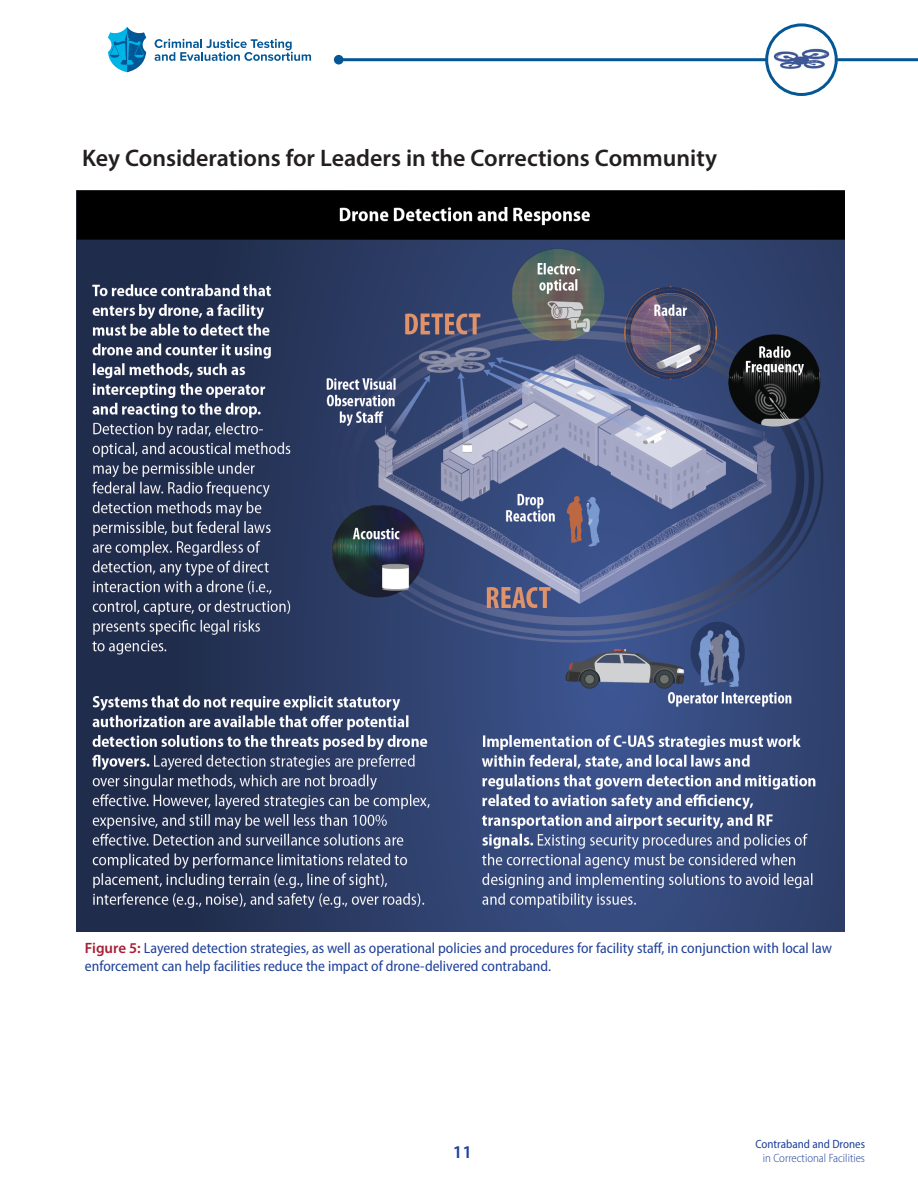
<style>
.page{position:relative;width:918px;height:1188px;background:#fff}
.page>*{position:absolute;margin:0;border:0;box-sizing:border-box;transform-origin:0 0}
.t1{font:600 24px "Myriad Pro";color:#231f20}
.t2{font:600 18px "Myriad Pro";color:#1f419a}
.t3{font:semi-condensed 15px/18px "Myriad Pro";color:#1f419a}
.t4{font:300 semi-condensed 12px "Myriad Pro";color:#1f419a}
.t5{font:semi-condensed 12px "Myriad Pro";color:#1f419a}
.s1{font-weight:600;font-stretch:normal;color:#a62035}
</style>
<div class="page">
<hr style="left:339px;top:58px;width:579px;height:3px;background:#035796">
<div style="left:334px;top:55px;width:10px;height:10px;background:#035796;border-radius:50%"></div>
<svg style="left:155px;top:39px;width:156px;height:22px"></svg>
<svg style="left:108px;top:27px;width:38px;height:45px"></svg>
<img style="left:767px;top:25px;width:69px;height:69px;border-radius:35px">
<div style="left:765px;top:23px;width:73px;height:73px;border:3px solid #035796;border-radius:50%"></div>
<img style="left:76px;top:191px;width:769px;height:741px">
<h2 class="t1" style="left:82px;top:143px;width:637px">Key Considerations for Leaders in the Corrections Community</h2>
<p class="t3" style="left:85px;top:939px;width:749px"><span class="s1">Figure 5:</span> Layered detection strategies, as well as operational policies and procedures for facility staff, in conjunction with local law enforcement can help facilities reduce the impact of drone-delivered contraband.</p>
<p class="t2" style="left:453px;top:1141px;width:21px">11</p>
<p class="t5" style="left:755px;top:1136px;width:111px">Contraband and Drones</p>
<p class="t4" style="left:763px;top:1151px;width:104px">in Correctional Facilities</p>
</div>
